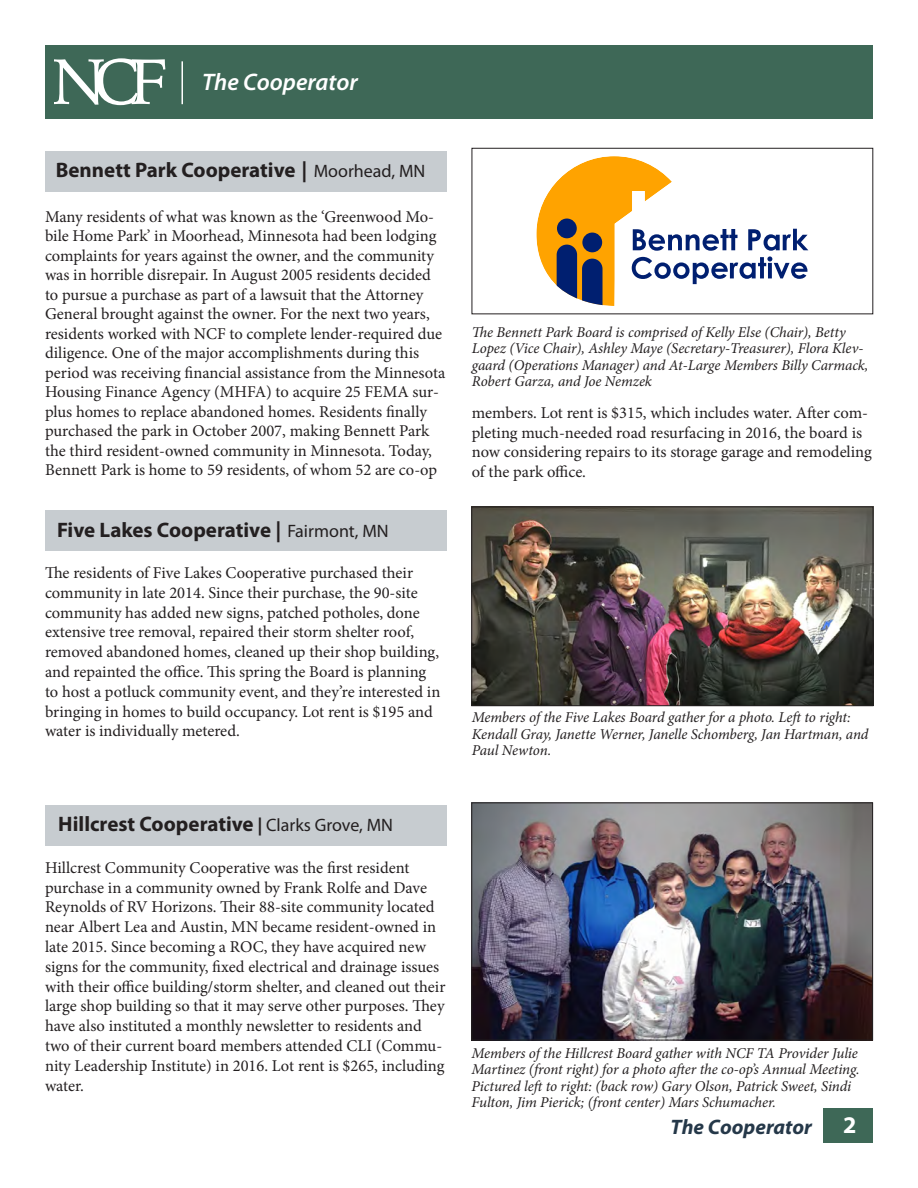
<style>
.page{position:relative;width:918px;height:1188px;background:#fff}
.page>*{position:absolute;margin:0;border:0;box-sizing:border-box;transform-origin:0 0}
.t1{font:italic 600 24px "Myriad Pro";color:#fff}
.t2{font:700 24px "Myriad Pro";color:#fff}
.t3{font:700 21px "Myriad Pro";color:#231f20}
.t4{font:italic 700 21px "Myriad Pro";color:#253849}
.t5{font:16.5px/19.8px "Minion Pro";color:#231f20}
.t6{font:italic 15px/16.5px "Minion Pro";letter-spacing:-.005em;color:#231f20}
.s1{font-weight:400;font-size:18px}
.s2{font-size:18px}
</style>
<div class="page">
<div style="left:45px;top:510px;width:401px;height:40px;background:#c7ccd0"></div>
<div style="left:824px;top:1109px;width:49px;height:34px;background:#3e6857"></div>
<div style="left:45px;top:45px;width:828px;height:74px;background:#3e6857"></div>
<svg style="left:54px;top:58px;width:111px;height:47px"></svg>
<hr style="left:181px;top:61px;width:2px;height:43px;background:#fff">
<img style="left:474px;top:805px;width:397px;height:233px">
<div style="left:472px;top:803px;width:401px;height:237px;border:1px solid #231f20"></div>
<div style="left:45px;top:805px;width:401px;height:41px;background:#c7ccd0"></div>
<div style="left:45px;top:151px;width:401px;height:41px;background:#c7ccd0"></div>
<svg style="left:536px;top:156px;width:272px;height:150px"></svg>
<div style="left:472px;top:148px;width:401px;height:166px;border:1px solid #231f20"></div>
<img style="left:474px;top:509px;width:397px;height:195px">
<div style="left:472px;top:507px;width:401px;height:199px;border:1px solid #231f20"></div>
<p class="t1" style="left:202px;top:67px;width:157px">The Cooperator</p>
<p class="t3" style="left:56px;top:156px;width:371px">Bennett Park Cooperative | <span class="s1">Moorhead, MN</span></p>
<p class="t5" style="left:45px;top:207px;width:402px">Many residents of what was known as the ‘Greenwood Mo&shy;bile Home Park’ in Moorhead, Minnesota had been lodging complaints for years against the owner, and the community was in horrible disrepair. In August 2005 residents decided to pursue a purchase as part of a lawsuit that the Attorney General brought against the owner. For the next two years, residents worked with NCF to complete lender-required due diligence. One of the major accomplishments during this period was receiving financial assistance from the Minnesota Housing Finance Agency (MHFA) to acquire 25 FEMA sur&shy;plus homes to replace abandoned homes. Residents finally purchased the park in October 2007, making Bennett Park the third resident-owned community in Minnesota. Today, Bennett Park is home to 59 residents, of whom 52 are co-op</p>
<p class="t3" style="left:57px;top:517px;width:333px">Five Lakes Cooperative | <span class="s1">Fairmont, MN</span></p>
<p class="t5" style="left:45px;top:563px;width:397px">The residents of Five Lakes Cooperative purchased their community in late 2014. Since their purchase, the 90-site community has added new signs, patched potholes, done extensive tree removal, repaired their storm shelter roof, removed abandoned homes, cleaned up their shop building, and repainted the office. This spring the Board is planning to host a potluck community event, and they’re interested in bringing in homes to build occupancy. Lot rent is $195 and water is individually metered.</p>
<p class="t3" style="left:58px;top:810px;width:336px">Hillcrest Cooperative <span class="s2">|</span> <span class="s1">Clarks Grove, MN</span></p>
<p class="t5" style="left:45px;top:858px;width:402px">Hillcrest Community Cooperative was the first resident purchase in a community owned by Frank Rolfe and Dave Reynolds of RV Horizons. Their 88-site community located near Albert Lea and Austin, MN became resident-owned in late 2015. Since becoming a ROC, they have acquired new signs for the community, fixed electrical and drainage issues with their office building/storm shelter, and cleaned out their large shop building so that it may serve other purposes. They have also instituted a monthly newsletter to residents and two of their current board members attended CLI (Commu&shy;nity Leadership Institute) in 2016. Lot rent is $265, including water.</p>
<p class="t6" style="left:472px;top:324px;width:398px">The Bennett Park Board is comprised of Kelly Else (Chair), Betty Lopez (Vice Chair), Ashley Maye (Secretary-Treasurer), Flora Klev&shy;gaard (Operations Manager) and At-Large Members Billy Carmack, Robert Garza, and Joe Nemzek</p>
<p class="t5" style="left:472px;top:403px;width:402px">members. Lot rent is $315, which includes water. After com&shy;pleting much-needed road resurfacing in 2016, the board is now considering repairs to its storage garage and remodeling of the park office.</p>
<p class="t6" style="left:472px;top:709px;width:398px">Members of the Five Lakes Board gather for a photo. Left to right:<br>Kendall Gray, Janette Werner, Janelle Schomberg, Jan Hartman, and<br>Paul Newton.</p>
<p class="t6" style="left:472px;top:1044px;width:390px">Members of the Hillcrest Board gather with NCF TA Provider Julie Martinez (front right) for a photo after the co-op’s Annual Meeting.<br>Pictured left to right: (back row) Gary Olson, Patrick Sweet, Sindi Fulton, Jim Pierick; (front center) Mars Schumacher.</p>
<p class="t4" style="left:671px;top:1113px;width:143px">The Cooperator</p>
<p class="t2" style="left:843px;top:1109px;width:15px">2</p>
</div>
